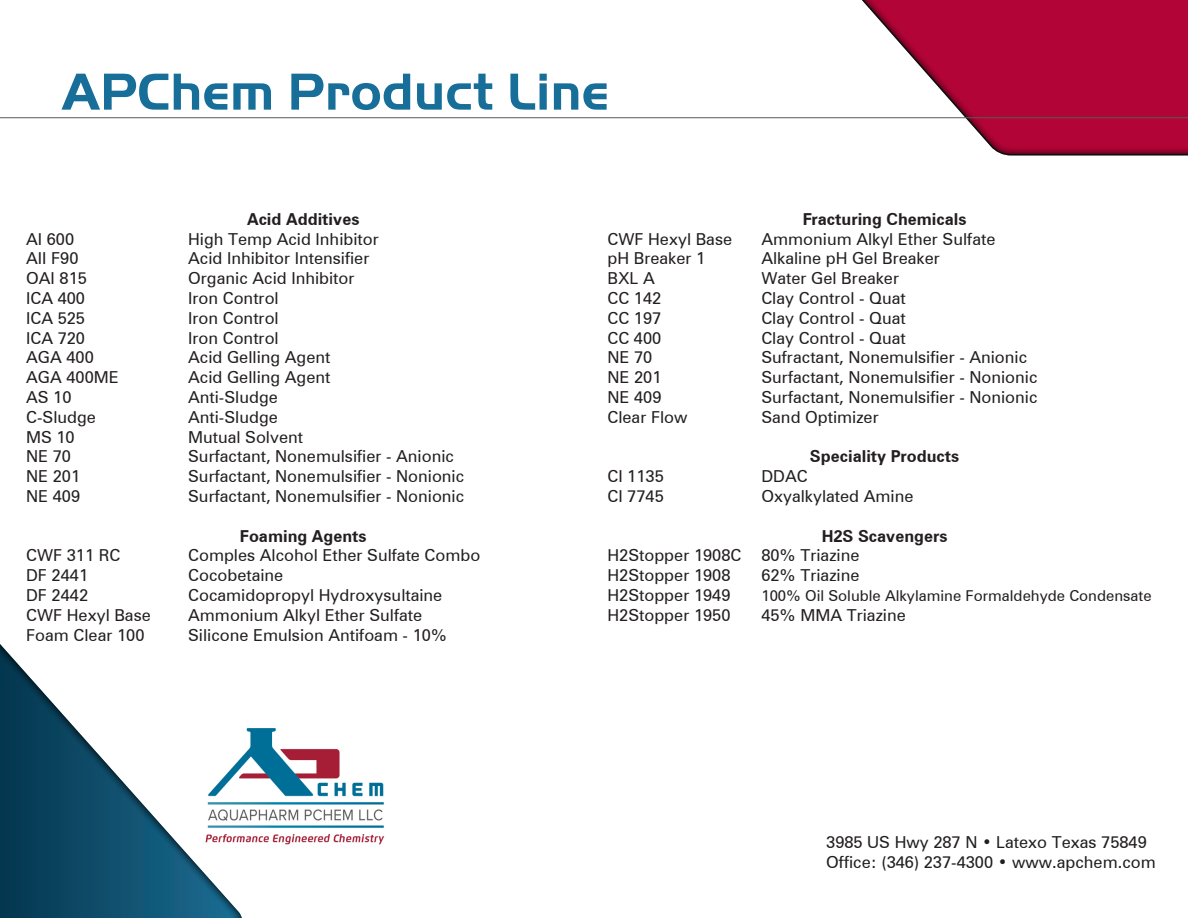
<style>
.page{position:relative;width:1188px;height:918px;background:#fff}
.page>*{position:absolute;margin:0;border:0;box-sizing:border-box;transform-origin:0 0}
.t1{font:700 54px "Handel Got D";color:#176e99}
.t2{font:16.5px/19.8px "Zurich BT";color:#231f20}
.t3{font:700 16.5px "Zurich BT";color:#231f20}
.t4{font:16.5px/19.8px "Zurich BT";color:#211e1e}
.t5{font:15px "Zurich BT";color:#231f20}
</style>
<div class="page">
<svg style="left:0;top:644px;width:242px;height:274px"></svg>
<svg style="left:802px;top:0;width:386px;height:155px"></svg>
<hr style="left:0;top:117px;width:1188px;height:1px;background:#58595b">
<img style="left:203px;top:720px;width:182px;height:128px">
<h1 class="t1" style="left:61px;top:61px;width:549px">APChem Product Line</h1>
<p class="t3" style="left:247px;top:209px;width:114px">Acid Additives</p>
<p class="t3" style="left:803px;top:209px;width:165px">Fracturing Chemicals</p>
<p class="t2" style="left:26px;top:229px;width:50px">AI 600</p>
<p class="t2" style="left:188px;top:229px;width:192px">High Temp Acid Inhibitor</p>
<p class="t2" style="left:26px;top:248px;width:54px">AII F90</p>
<p class="t2" style="left:188px;top:248px;width:183px">Acid Inhibitor Intensifier</p>
<p class="t2" style="left:26px;top:268px;width:62px">OAI 815</p>
<p class="t2" style="left:188px;top:268px;width:168px">Organic Acid Inhibitor</p>
<p class="t2" style="left:26px;top:288px;width:60px">ICA 400</p>
<p class="t2" style="left:188px;top:288px;width:92px">Iron Control</p>
<p class="t2" style="left:26px;top:308px;width:60px">ICA 525</p>
<p class="t2" style="left:188px;top:308px;width:92px">Iron Control</p>
<p class="t2" style="left:26px;top:328px;width:60px">ICA 720</p>
<p class="t2" style="left:188px;top:328px;width:92px">Iron Control</p>
<p class="t2" style="left:26px;top:347px;width:69px">AGA 400</p>
<p class="t2" style="left:188px;top:347px;width:144px">Acid Gelling Agent</p>
<p class="t2" style="left:26px;top:367px;width:94px">AGA 400ME</p>
<p class="t2" style="left:188px;top:367px;width:144px">Acid Gelling Agent</p>
<p class="t2" style="left:26px;top:387px;width:47px">AS 10</p>
<p class="t2" style="left:188px;top:387px;width:91px">Anti-Sludge</p>
<p class="t2" style="left:26px;top:407px;width:71px">C-Sludge</p>
<p class="t2" style="left:188px;top:407px;width:91px">Anti-Sludge</p>
<p class="t2" style="left:26px;top:427px;width:50px">MS 10</p>
<p class="t2" style="left:188px;top:427px;width:116px">Mutual Solvent</p>
<p class="t2" style="left:26px;top:446px;width:46px">NE 70</p>
<p class="t2" style="left:188px;top:446px;width:267px">Surfactant, Nonemulsifier - Anionic</p>
<p class="t2" style="left:26px;top:466px;width:56px">NE 201</p>
<p class="t2" style="left:188px;top:466px;width:278px">Surfactant, Nonemulsifier - Nonionic</p>
<p class="t2" style="left:26px;top:486px;width:56px">NE 409</p>
<p class="t2" style="left:188px;top:486px;width:278px">Surfactant, Nonemulsifier - Nonionic</p>
<p class="t3" style="left:240px;top:526px;width:128px">Foaming Agents</p>
<p class="t2" style="left:26px;top:545px;width:96px">CWF 311 RC</p>
<p class="t2" style="left:188px;top:545px;width:294px">Comples Alcohol Ether Sulfate Combo</p>
<p class="t2" style="left:26px;top:565px;width:63px">DF 2441</p>
<p class="t2" style="left:188px;top:565px;width:97px">Cocobetaine</p>
<p class="t2" style="left:26px;top:585px;width:63px">DF 2442</p>
<p class="t2" style="left:188px;top:585px;width:256px">Cocamidopropyl Hydroxysultaine</p>
<p class="t2" style="left:26px;top:605px;width:126px">CWF Hexyl Base</p>
<p class="t2" style="left:188px;top:605px;width:236px">Ammonium Alkyl Ether Sulfate</p>
<p class="t2" style="left:26px;top:625px;width:120px">Foam Clear 100</p>
<p class="t2" style="left:188px;top:625px;width:261px">Silicone Emulsion Antifoam - 10%</p>
<p class="t2" style="left:607px;top:229px;width:126px">CWF Hexyl Base</p>
<p class="t2" style="left:761px;top:229px;width:236px">Ammonium Alkyl Ether Sulfate</p>
<p class="t2" style="left:607px;top:248px;width:99px">pH Breaker 1</p>
<p class="t2" style="left:761px;top:248px;width:180px">Alkaline pH Gel Breaker</p>
<p class="t2" style="left:607px;top:268px;width:49px">BXL A</p>
<p class="t2" style="left:761px;top:268px;width:139px">Water Gel Breaker</p>
<p class="t2" style="left:607px;top:288px;width:55px">CC 142</p>
<p class="t2" style="left:761px;top:288px;width:146px">Clay Control - Quat</p>
<p class="t2" style="left:607px;top:308px;width:55px">CC 197</p>
<p class="t2" style="left:761px;top:308px;width:146px">Clay Control - Quat</p>
<p class="t2" style="left:607px;top:328px;width:55px">CC 400</p>
<p class="t2" style="left:761px;top:328px;width:146px">Clay Control - Quat</p>
<p class="t2" style="left:607px;top:347px;width:46px">NE 70</p>
<p class="t2" style="left:761px;top:347px;width:267px">Sufractant, Nonemulsifier - Anionic</p>
<p class="t2" style="left:607px;top:367px;width:56px">NE 201</p>
<p class="t2" style="left:761px;top:367px;width:278px">Surfactant, Nonemulsifier - Nonionic</p>
<p class="t2" style="left:607px;top:387px;width:56px">NE 409</p>
<p class="t2" style="left:761px;top:387px;width:278px">Surfactant, Nonemulsifier - Nonionic</p>
<p class="t2" style="left:607px;top:407px;width:82px">Clear Flow</p>
<p class="t2" style="left:761px;top:407px;width:119px">Sand Optimizer</p>
<p class="t3" style="left:810px;top:446px;width:151px">Speciality Products</p>
<p class="t2" style="left:607px;top:466px;width:58px">CI 1135</p>
<p class="t2" style="left:761px;top:466px;width:48px">DDAC</p>
<p class="t2" style="left:607px;top:486px;width:58px">CI 7745</p>
<p class="t2" style="left:761px;top:486px;width:154px">Oxyalkylated Amine</p>
<p class="t3" style="left:822px;top:526px;width:127px">H2S Scavengers</p>
<p class="t2" style="left:607px;top:545px;width:254px">H2Stopper 1908C 80% Triazine<br>H2Stopper 1908</p>
<p class="t2" style="left:761px;top:565px;width:100px">62% Triazine</p>
<p class="t2" style="left:607px;top:585px;width:125px">H2Stopper 1949</p>
<p class="t5" style="left:761px;top:586px;width:392px">100% Oil Soluble Alkylamine Formaldehyde Condensate</p>
<p class="t2" style="left:608px;top:605px;width:125px">H2Stopper 1950</p>
<p class="t2" style="left:761px;top:605px;width:146px">45% MMA Triazine</p>
<p class="t4" style="left:826px;top:833px;width:331px">3985 US Hwy 287 N • Latexo Texas 75849<br>Office: (346) 237-4300 • www.apchem.com</p>
</div>
